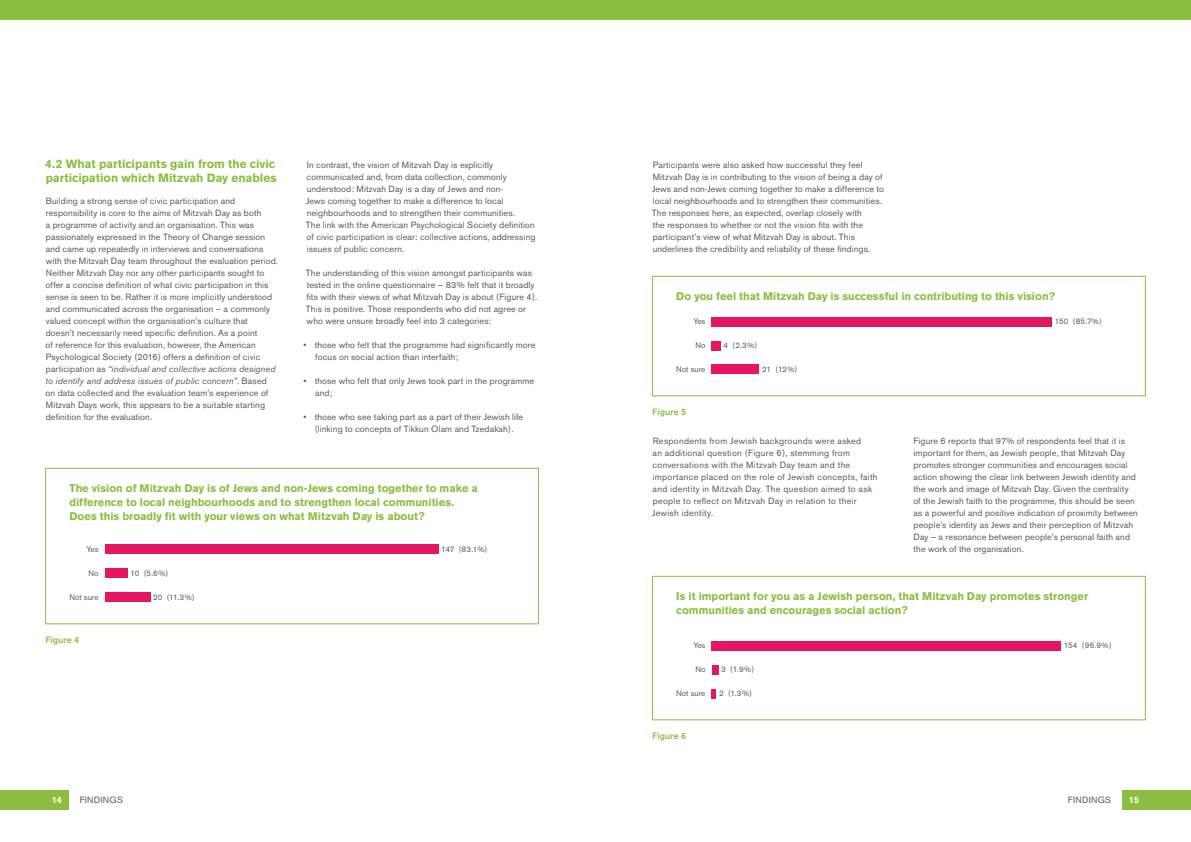
<style>
.page{position:relative;width:1191px;height:842px;background:#fff}
.page>*{position:absolute;margin:0;border:0;box-sizing:border-box;transform-origin:0 0}
.t1{font:700 12px/14px "Akzidenz Grotesk BE";letter-spacing:-.005em;color:#8bbe3f}
.t2{font:700 11px/14px "Akzidenz Grotesk BE";color:#8bbe3f}
.t3{font:9px/12px "Akzidenz Grotesk BE";letter-spacing:.01em;color:#58595b}
.t4{font:9px/12px "Akzidenz Grotesk BE";letter-spacing:.03em;color:#58595b}
.t5{font:500 9px "Akzidenz Grotesk BE";letter-spacing:.01em;color:#8bbe3f}
.t6{font:700 9px "Akzidenz Grotesk BE";color:#fff}
.t7{font:8px "Akzidenz Grotesk BE";color:#58595b}
.s1{font-style:italic}
</style>
<div class="page">
<div style="left:0;top:790px;width:69px;height:20px;background:#8bbe3f"></div>
<div style="left:1122px;top:790px;width:69px;height:20px;background:#8bbe3f"></div>
<div style="left:0;top:0;width:1191px;height:20px;background:#8bbe3f"></div>
<div style="left:105px;top:568px;width:22px;height:10px;background:#e61563"></div>
<div style="left:105px;top:592px;width:45px;height:10px;background:#e61563"></div>
<div style="left:105px;top:544px;width:333px;height:10px;background:#e61563"></div>
<div style="left:45px;top:468px;width:494px;height:156px;border:1px solid #8bbe3f"></div>
<div style="left:711px;top:341px;width:9px;height:9px;background:#e61563"></div>
<div style="left:711px;top:665px;width:7px;height:10px;background:#e61563"></div>
<div style="left:711px;top:365px;width:48px;height:9px;background:#e61563"></div>
<div style="left:711px;top:689px;width:5px;height:9px;background:#e61563"></div>
<div style="left:711px;top:317px;width:341px;height:10px;background:#e61563"></div>
<div style="left:711px;top:641px;width:350px;height:10px;background:#e61563"></div>
<div style="left:652px;top:276px;width:493px;height:120px;border:1px solid #8bbe3f"></div>
<div style="left:652px;top:576px;width:493px;height:144px;border:1px solid #8bbe3f"></div>
<h1 class="t1" style="left:45px;top:157px;width:233px">4.2 What participants gain from the civic participation which Mitzvah Day enables</h1>
<p class="t3" style="left:46px;top:195px;width:234px">Building a strong sense of civic participation and responsibility is core to the aims of Mitzvah Day as both<br>a programme of activity and an organisation. This was passionately expressed in the Theory of Change session and came up repeatedly in interviews and conversations with the Mitzvah Day team throughout the evaluation period.<br>Neither Mitzvah Day nor any other participants sought to offer a concise definition of what civic participation in this sense is seen to be. Rather it is more implicitly understood and communicated across the organisation – a commonly valued concept within the organisation’s culture that doesn’t necessarily need specific definition. As a point<br>of reference for this evaluation, however, the American Psychological Society (2016) offers a definition of civic participation as <span class="s1">“individual and collective actions designed to identify and address issues of public concern”</span>. Based on data collected and the evaluation team’s experience of Mitzvah Days work, this appears to be a suitable starting definition for the evaluation.</p>
<p class="t3" style="left:306px;top:159px;width:231px">In contrast, the vision of Mitzvah Day is explicitly communicated and, from data collection, commonly understood: Mitzvah Day is a day of Jews and non-<br>Jews coming together to make a difference to local neighbourhoods and to strengthen their communities.<br>The link with the American Psychological Society definition of civic participation is clear: collective actions, addressing issues of public concern.</p>
<p class="t3" style="left:306px;top:267px;width:233px">The understanding of this vision amongst participants was tested in the online questionnaire – 83% felt that it broadly fits with their views of what Mitzvah Day is about (Figure 4).<br>This is positive. Those respondents who did not agree or who were unsure broadly feel into 3 categories:</p>
<p class="t3" style="left:315px;top:339px;width:222px;text-indent:-12px">• those who felt that the programme had significantly more focus on social action than interfaith;</p>
<p class="t3" style="left:315px;top:375px;width:221px;text-indent:-11px">• those who felt that only Jews took part in the programme and;</p>
<p class="t3" style="left:304px;top:411px;width:221px;text-align:center">• those who see taking part as a part of their Jewish life (linking to concepts of Tikkun Olam and Tzedakah).</p>
<p class="t2" style="left:69px;top:481px;width:410px">The vision of Mitzvah Day is of Jews and non-Jews coming together to make a difference to local neighbourhoods and to strengthen local communities.<br>Does this broadly fit with your views on what Mitzvah Day is about?</p>
<p class="t7" style="left:86px;top:544px;width:14px">Yes</p>
<p class="t7" style="left:89px;top:568px;width:11px">No</p>
<p class="t7" style="left:69px;top:592px;width:31px">Not sure</p>
<p class="t5" style="left:45px;top:634px;width:36px">Figure 4</p>
<p class="t7" style="left:130px;top:568px;width:40px">10 (5.6%)</p>
<p class="t7" style="left:153px;top:592px;width:43px">20 (11.3%)</p>
<p class="t7" style="left:441px;top:544px;width:48px">147 (83.1%)</p>
<p class="t3" style="left:652px;top:159px;width:234px">Participants were also asked how successful they feel Mitzvah Day is in contributing to the vision of being a day of Jews and non-Jews coming together to make a difference to local neighbourhoods and to strengthen their communities.<br>The responses here, as expected, overlap closely with<br>the responses to whether or not the vision fits with the participant’s view of what Mitzvah Day is about. This underlines the credibility and reliability of these findings.</p>
<p class="t2" style="left:676px;top:289px;width:380px">Do you feel that Mitzvah Day is successful in contributing to this vision?</p>
<p class="t7" style="left:693px;top:316px;width:14px">Yes</p>
<p class="t7" style="left:695px;top:340px;width:11px">No</p>
<p class="t7" style="left:676px;top:364px;width:31px">Not sure</p>
<p class="t5" style="left:652px;top:406px;width:36px">Figure 5</p>
<p class="t7" style="left:723px;top:340px;width:35px">4 (2.3%)</p>
<p class="t7" style="left:762px;top:364px;width:37px">21 (12%)</p>
<p class="t7" style="left:1054px;top:316px;width:49px">150 (85.7%)</p>
<p class="t4" style="left:652px;top:435px;width:227px">Respondents from Jewish backgrounds were asked<br>an additional question (Figure 6), stemming from conversations with the Mitzvah Day team and the importance placed on the role of Jewish concepts, faith and identity in Mitzvah Day. The question aimed to ask people to reflect on Mitzvah Day in relation to their Jewish identity.</p>
<p class="t3" style="left:913px;top:435px;width:226px">Figure 6 reports that 97% of respondents feel that it is important for them, as Jewish people, that Mitzvah Day promotes stronger communities and encourages social action showing the clear link between Jewish identity and the work and image of Mitzvah Day. Given the centrality of the Jewish faith to the programme, this should be seen as a powerful and positive indication of proximity between people’s identity as Jews and their perception of Mitzvah Day – a resonance between people’s personal faith and the work of the organisation.</p>
<p class="t2" style="left:676px;top:589px;width:413px">Is it important for you as a Jewish person, that Mitzvah Day promotes stronger communities and encourages social action?</p>
<p class="t7" style="left:693px;top:640px;width:14px">Yes</p>
<p class="t7" style="left:695px;top:664px;width:11px">No</p>
<p class="t7" style="left:676px;top:688px;width:31px">Not sure</p>
<p class="t5" style="left:652px;top:730px;width:36px">Figure 6</p>
<p class="t7" style="left:721px;top:664px;width:34px">3 (1.9%)</p>
<p class="t7" style="left:719px;top:688px;width:34px">2 (1.3%)</p>
<p class="t7" style="left:1063px;top:640px;width:49px">154 (96.9%)</p>
<p class="t6" style="left:52px;top:795px;width:12px">14</p>
<p class="t3" style="left:80px;top:794px;width:45px">FINDINGS</p>
<p class="t3" style="left:1068px;top:794px;width:45px">FINDINGS</p>
<p class="t6" style="left:1129px;top:795px;width:12px">15</p>
</div>
